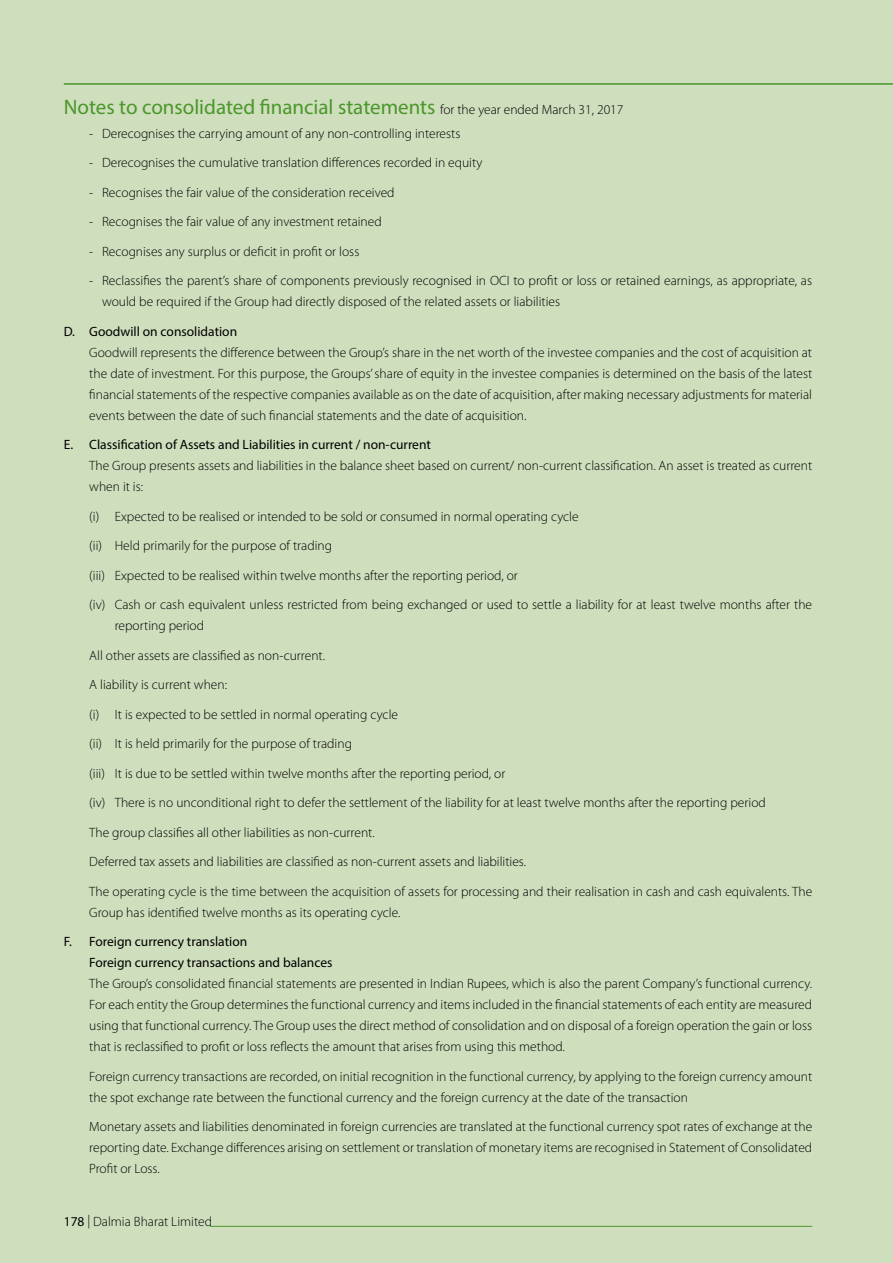
<style>
.page{position:relative;width:893px;height:1263px;background:#cfdebc}
.page>*{position:absolute;margin:0;border:0;box-sizing:border-box;transform-origin:0 0}
.t1{font:21px "Myriad Pro";color:#4a972b}
.t2{font:300 13.5px/29.5px "Myriad Pro";color:#000}
.t3{font:13.5px/21px "Myriad Pro";color:#000}
.s1{font-weight:300;font-size:13.5px;color:#000}
.s2{font-weight:400}
</style>
<div class="page">
<hr style="left:64px;top:83px;width:829px;height:2px;background:#4a972b">
<hr style="left:210px;top:1226px;width:602px;height:1px;background:#4a972b">
<h1 class="t1" style="left:64px;top:94px;width:561px">Notes to consolidated financial statements <span class="s1">for the year ended March 31, 2017</span></h1>
<p class="t2" style="left:89px;top:119px;width:373px">- Derecognises the carrying amount of any non-controlling interests</p>
<p class="t2" style="left:89px;top:148px;width:395px">- Derecognises the cumulative translation differences recorded in equity</p>
<p class="t2" style="left:89px;top:178px;width:307px">- Recognises the fair value of the consideration received</p>
<p class="t2" style="left:89px;top:207px;width:294px">- Recognises the fair value of any investment retained</p>
<p class="t2" style="left:89px;top:237px;width:272px">- Recognises any surplus or deficit in profit or loss</p>
<p class="t2" style="left:102px;top:270px;width:712px;line-height:21px;text-indent:-13px">- Reclassifies the parent’s share of components previously recognised in OCI to profit or loss or retained earnings, as appropriate, as would be required if the Group had directly disposed of the related assets or liabilities</p>
<p class="t3" style="left:64px;top:320px;width:175px">D. Goodwill on consolidation</p>
<p class="t2" style="left:89px;top:342px;width:724px;line-height:21px;text-align:justify">Goodwill represents the difference between the Group’s share in the net worth of the investee companies and the cost of acquisition at the date of investment. For this purpose, the Groups’ share of equity in the investee companies is determined on the basis of the latest financial statements of the respective companies available as on the date of acquisition, after making necessary adjustments for material events between the date of such financial statements and the date of acquisition.</p>
<p class="t3" style="left:64px;top:434px;width:369px">E. Classification of Assets and Liabilities in current / non-current</p>
<p class="t2" style="left:89px;top:455px;width:724px;line-height:21px">The Group presents assets and liabilities in the balance sheet based on current/ non-current classification. An asset is treated as current when it is:</p>
<p class="t2" style="left:89px;top:502px;width:724px">(i) Expected to be realised or intended to be sold or consumed in normal operating cycle<br>(ii) Held primarily for the purpose of trading<br>(iii) Expected to be realised within twelve months after the reporting period, or<br>(iv) Cash or cash equivalent unless restricted from being exchanged or used to settle a liability for at least twelve months after the</p>
<p class="t2" style="left:89px;top:611px;width:724px;text-indent:26px">reporting period<br>All other assets are classified as non-current.<br>A liability is current when:<br>(i) It is expected to be settled in normal operating cycle<br>(ii) It is held primarily for the purpose of trading<br>(iii) It is due to be settled within twelve months after the reporting period, or<br>(iv) There is no unconditional right to defer the settlement of the liability for at least twelve months after the reporting period<br>The group classifies all other liabilities as non-current.<br>Deferred tax assets and liabilities are classified as non-current assets and liabilities.<br>The operating cycle is the time between the acquisition of assets for processing and their realisation in cash and cash equivalents. The</p>
<p class="t2" style="left:89px;top:898px;width:313px">Group has identified twelve months as its operating cycle.</p>
<p class="t3" style="left:89px;top:931px;width:245px;text-indent:-26px">F. Foreign currency translation<br>Foreign currency transactions and balances</p>
<p class="t2" style="left:89px;top:973px;width:724px;line-height:21px;text-align:justify">The Group’s consolidated financial statements are presented in Indian Rupees, which is also the parent Company’s functional currency.<br>For each entity the Group determines the functional currency and items included in the financial statements of each entity are measured using that functional currency. The Group uses the direct method of consolidation and on disposal of a foreign operation the gain or loss that is reclassified to profit or loss reflects the amount that arises from using this method.</p>
<p class="t2" style="left:89px;top:1066px;width:724px;line-height:21px">Foreign currency transactions are recorded, on initial recognition in the functional currency, by applying to the foreign currency amount the spot exchange rate between the functional currency and the foreign currency at the date of the transaction</p>
<p class="t2" style="left:89px;top:1116px;width:724px;line-height:21px;text-align:justify">Monetary assets and liabilities denominated in foreign currencies are translated at the functional currency spot rates of exchange at the reporting date. Exchange differences arising on settlement or translation of monetary items are recognised in Statement of Consolidated Profit or Loss.</p>
<p class="t2" style="left:64px;top:1207px;width:150px"><span class="s2">178</span> | Dalmia Bharat Limited</p>
</div>
